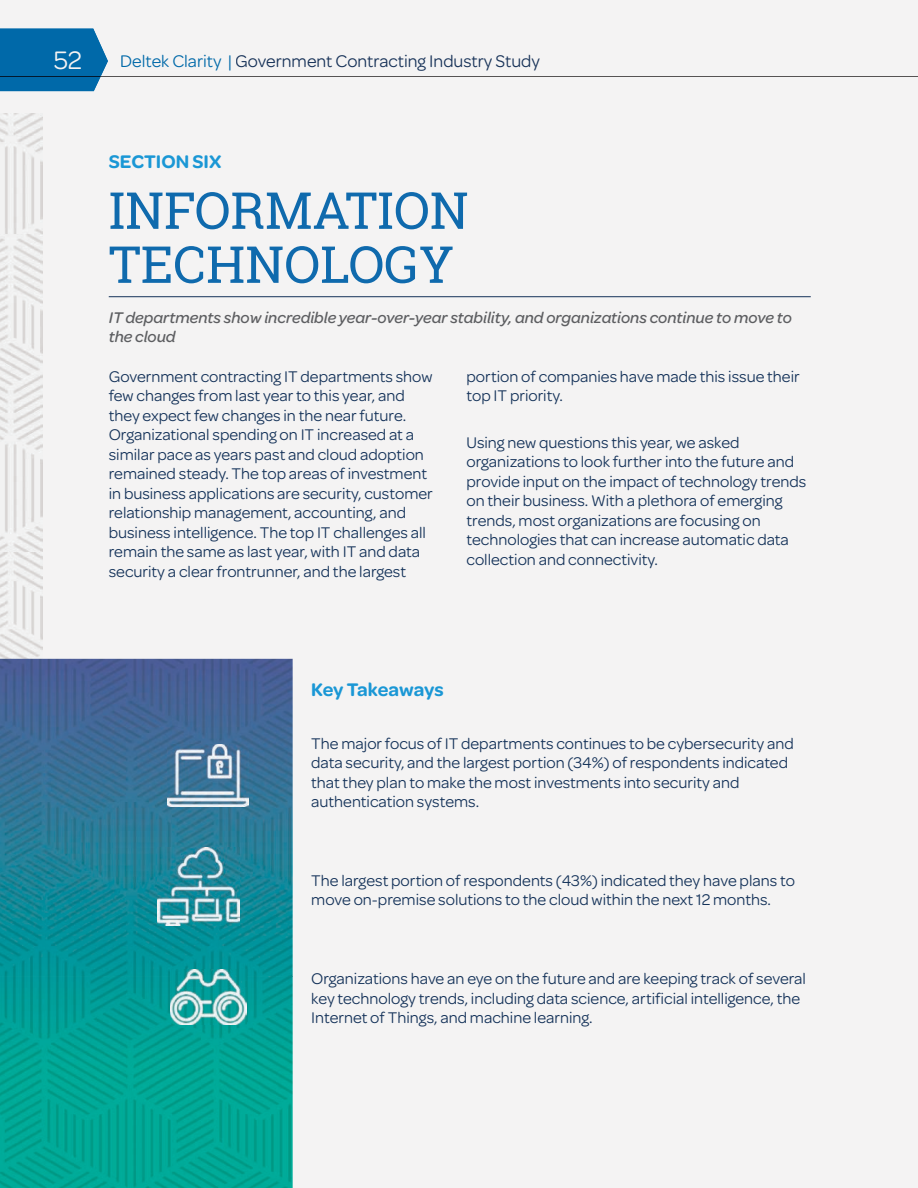
<style>
.page{position:relative;width:918px;height:1188px;background:#f4f3f3}
.page>*{position:absolute;margin:0;border:0;box-sizing:border-box;transform-origin:0 0}
.t1{font:51px/54px "Roboto Slab";color:#0f6aad}
.t2{font:27px "Omnes";color:#fff}
.t3{font:600 19.5px "Omnes";color:#1a97d5}
.t4{font:18px "Omnes";color:#143259}
.t5{font:16.5px/19.5px "Omnes";color:#143259}
.t6{font:italic 500 16.5px/19.5px "Omnes";color:#5d5e61}
.s1{color:#0f6aad}
</style>
<div class="page">
<svg style="left:0;top:28px;width:108px;height:63px;background:#1273ae"></svg>
<div style="left:122px;top:54px;width:109px;height:16px;background:#f4f3f3"></div>
<div style="left:236px;top:54px;width:304px;height:16px;background:#f4f3f3"></div>
<div style="left:55px;top:51px;width:26px;height:18px;background:#0069a9"></div>
<hr style="left:101px;top:76px;width:817px;height:1px;background:#201c1d">
<hr style="left:0;top:76px;width:101px;height:1px;background:#000006">
<img style="left:0;top:113px;width:42px;height:546px">
<img style="left:0;top:659px;width:293px;height:529px">
<img style="left:167px;top:744px;width:82px;height:63px">
<img style="left:158px;top:847px;width:81px;height:79px">
<img style="left:170px;top:970px;width:76px;height:55px">
<hr style="left:109px;top:296px;width:702px;height:1px;background:#143259">
<h2 class="t2" style="left:54px;top:42px;width:30px">52</h2>
<p class="t4" style="left:120px;top:48px;width:421px"><span class="s1">Deltek Clarity |</span> Government Contracting Industry Study</p>
<p class="t3" style="left:109px;top:148px;width:114px">SECTION SIX</p>
<h1 class="t1" style="left:109px;top:183px;width:361px">INFORMATION<br>TECHNOLOGY</h1>
<p class="t6" style="left:109px;top:307px;width:685px">IT departments show incredible year-over-year stability, and organizations continue to move to the cloud</p>
<p class="t5" style="left:109px;top:366px;width:326px">Government contracting IT departments show few changes from last year to this year, and they expect few changes in the near future.<br>Organizational spending on IT increased at a similar pace as years past and cloud adoption remained steady. The top areas of investment in business applications are security, customer relationship management, accounting, and business intelligence. The top IT challenges all remain the same as last year, with IT and data security a clear frontrunner, and the largest</p>
<p class="t5" style="left:467px;top:366px;width:335px">portion of companies have made this issue their top IT priority.</p>
<p class="t5" style="left:467px;top:432px;width:341px">Using new questions this year, we asked organizations to look further into the future and provide input on the impact of technology trends on their business. With a plethora of emerging trends, most organizations are focusing on technologies that can increase automatic data collection and connectivity.</p>
<p class="t3" style="left:311px;top:676px;width:134px">Key Takeaways</p>
<p class="t5" style="left:311px;top:732px;width:484px">The major focus of IT departments continues to be cybersecurity and data security, and the largest portion (34%) of respondents indicated that they plan to make the most investments into security and authentication systems.</p>
<p class="t5" style="left:311px;top:870px;width:485px">The largest portion of respondents (43%) indicated they have plans to move on-premise solutions to the cloud within the next 12 months.</p>
<p class="t5" style="left:311px;top:968px;width:496px">Organizations have an eye on the future and are keeping track of several key technology trends, including data science, artificial intelligence, the<br>Internet of Things, and machine learning.</p>
</div>
